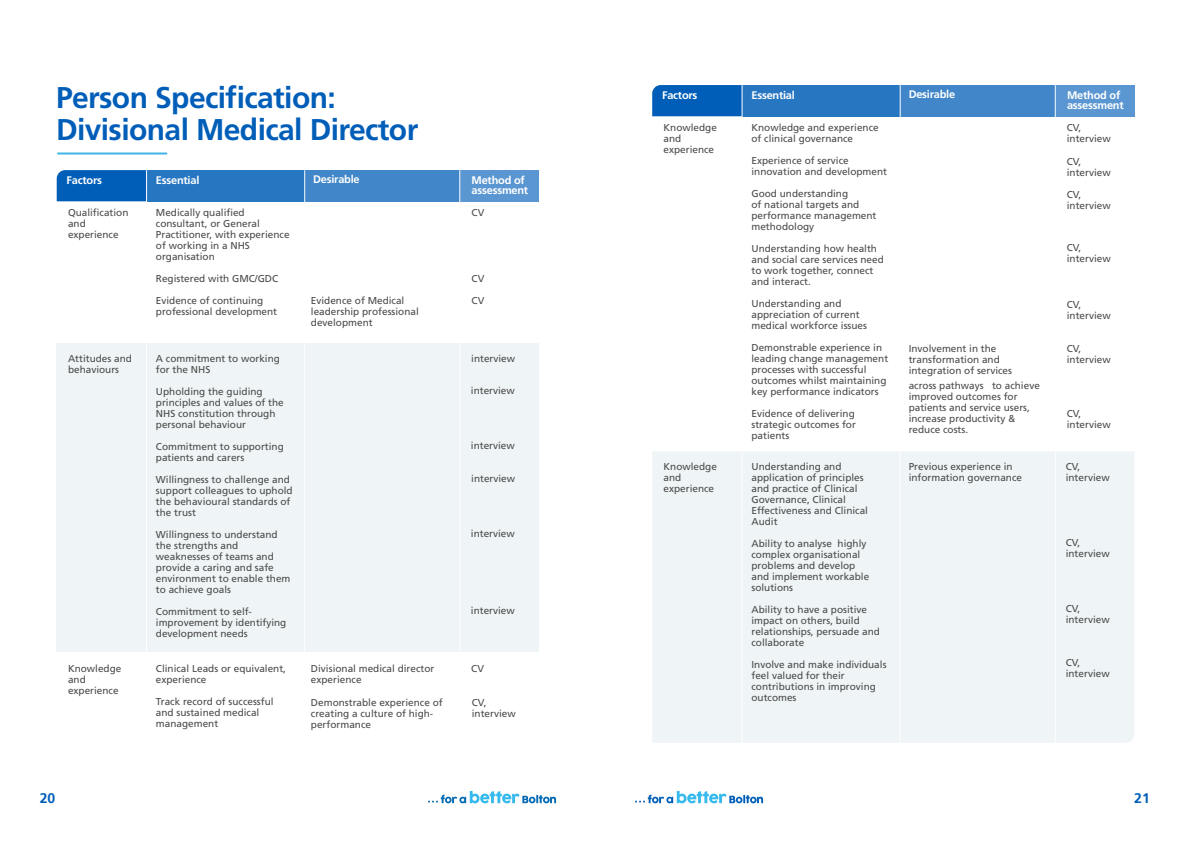
<style>
.page{position:relative;width:1191px;height:842px;background:#fff}
.page>*{position:absolute;margin:0;border:0;box-sizing:border-box;transform-origin:0 0}
.t1{font:700 30px "Frutiger LT Pro";letter-spacing:-.02em;color:#005eb8}
.t2{font:700 14px "Frutiger LT Pro";color:#005eb8}
.t3{font:700 11px/10px "Frutiger LT Pro";letter-spacing:-.02em;color:#fff}
.t4{font:10px/11px "Frutiger LT Pro";color:#4a4a49}
</style>
<div class="page">
<svg style="left:428px;top:791px;width:128px;height:12px"></svg>
<svg style="left:635px;top:791px;width:128px;height:12px"></svg>
<svg style="left:57px;top:170px;width:482px;height:31px;background:#307cc5"></svg>
<svg style="left:652px;top:85px;width:482px;height:31px;background:#307cc5"></svg>
<hr style="left:58px;top:152px;width:108px;height:2px;background:#41b6e6">
<div style="left:57px;top:343px;width:482px;height:309px;background:#eff4f6"></div>
<div style="left:652px;top:452px;width:482px;height:291px;background:#eff4f6"></div>
<hr style="left:146px;top:170px;width:1px;height:573px;background:#fff">
<hr style="left:742px;top:85px;width:1px;height:661px;background:#fff">
<hr style="left:459px;top:170px;width:1px;height:573px;background:#fff">
<hr style="left:1055px;top:85px;width:1px;height:661px;background:#fff">
<hr style="left:304px;top:170px;width:1px;height:573px;background:#fff">
<hr style="left:900px;top:85px;width:1px;height:661px;background:#fff">
<h1 class="t1" style="left:56px;top:79px;width:281px">Person Specification:</h1>
<p class="t3" style="left:662px;top:90px;width:37px">Factors</p>
<p class="t3" style="left:751px;top:90px;width:45px">Essential</p>
<p class="t3" style="left:908px;top:90px;width:48px">Desirable</p>
<p class="t3" style="left:1067px;top:90px;width:55px">Method of</p>
<p class="t3" style="left:1067px;top:100px;width:58px">assessment</p>
<h1 class="t1" style="left:56px;top:111px;width:364px">Divisional Medical Director</h1>
<p class="t3" style="left:67px;top:175px;width:37px">Factors</p>
<p class="t3" style="left:156px;top:175px;width:45px">Essential</p>
<p class="t3" style="left:313px;top:175px;width:48px">Desirable</p>
<p class="t3" style="left:471px;top:175px;width:58px">Method of assessment</p>
<p class="t4" style="left:68px;top:207px;width:62px">Qualification and experience</p>
<p class="t4" style="left:156px;top:207px;width:135px">Medically qualified consultant, or General<br>Practitioner, with experience of working in a NHS organisation</p>
<p class="t4" style="left:156px;top:273px;width:124px">Registered with GMC/GDC</p>
<p class="t4" style="left:156px;top:295px;width:123px">Evidence of continuing professional development</p>
<p class="t4" style="left:311px;top:295px;width:109px">Evidence of Medical leadership professional development</p>
<p class="t4" style="left:471px;top:207px;width:14px">CV</p>
<p class="t4" style="left:471px;top:273px;width:14px">CV</p>
<p class="t4" style="left:471px;top:295px;width:14px">CV</p>
<p class="t4" style="left:68px;top:353px;width:65px">Attitudes and behaviours</p>
<p class="t4" style="left:68px;top:663px;width:55px">Knowledge and experience</p>
<p class="t4" style="left:156px;top:353px;width:125px">A commitment to working for the NHS</p>
<p class="t4" style="left:156px;top:386px;width:129px">Upholding the guiding principles and values of the<br>NHS constitution through personal behaviour</p>
<p class="t4" style="left:156px;top:441px;width:129px">Commitment to supporting patients and carers</p>
<p class="t4" style="left:156px;top:474px;width:138px">Willingness to challenge and support colleagues to uphold the behavioural standards of the trust</p>
<p class="t4" style="left:156px;top:529px;width:136px">Willingness to understand the strengths and weaknesses of teams and provide a caring and safe environment to enable them to achieve goals</p>
<p class="t4" style="left:156px;top:606px;width:132px">Commitment to self&shy;improvement by identifying development needs</p>
<p class="t4" style="left:156px;top:663px;width:132px">Clinical Leads or equivalent, experience</p>
<p class="t4" style="left:156px;top:696px;width:119px">Track record of successful and sustained medical management</p>
<p class="t4" style="left:311px;top:663px;width:125px">Divisional medical director experience</p>
<p class="t4" style="left:311px;top:697px;width:133px">Demonstrable experience of creating a culture of high&shy;performance</p>
<p class="t4" style="left:471px;top:353px;width:45px">interview</p>
<p class="t4" style="left:471px;top:385px;width:45px">interview</p>
<p class="t4" style="left:471px;top:440px;width:45px">interview</p>
<p class="t4" style="left:471px;top:473px;width:45px">interview</p>
<p class="t4" style="left:471px;top:528px;width:45px">interview</p>
<p class="t4" style="left:471px;top:605px;width:45px">interview</p>
<p class="t4" style="left:471px;top:663px;width:14px">CV</p>
<p class="t4" style="left:472px;top:697px;width:45px">CV, interview</p>
<p class="t4" style="left:663px;top:122px;width:55px">Knowledge and experience</p>
<p class="t4" style="left:663px;top:461px;width:55px">Knowledge and experience</p>
<p class="t4" style="left:751px;top:122px;width:129px">Knowledge and experience of clinical governance</p>
<p class="t4" style="left:751px;top:155px;width:137px">Experience of service innovation and development</p>
<p class="t4" style="left:751px;top:188px;width:127px">Good understanding<br>of national targets and performance management methodology</p>
<p class="t4" style="left:751px;top:243px;width:134px">Understanding how health and social care services need to work together, connect and interact.</p>
<p class="t4" style="left:751px;top:298px;width:117px">Understanding and appreciation of current medical workforce issues</p>
<p class="t4" style="left:751px;top:342px;width:138px">Demonstrable experience in leading change management processes with successful outcomes whilst maintaining key performance indicators</p>
<p class="t4" style="left:751px;top:408px;width:106px;text-align:justify">Evidence of delivering strategic outcomes for patients</p>
<p class="t4" style="left:751px;top:461px;width:118px">Understanding and application of principles and practice of Clinical<br>Governance, Clinical<br>Effectiveness and Clinical<br>Audit</p>
<p class="t4" style="left:751px;top:538px;width:119px">Ability to analyse highly complex organisational problems and develop and implement workable solutions</p>
<p class="t4" style="left:751px;top:604px;width:130px">Ability to have a positive impact on others, build relationships, persuade and collaborate</p>
<p class="t4" style="left:751px;top:659px;width:137px">Involve and make individuals feel valued for their contributions in improving outcomes</p>
<p class="t4" style="left:908px;top:343px;width:105px">Involvement in the transformation and integration of services</p>
<p class="t4" style="left:908px;top:380px;width:133px">across pathways to achieve improved outcomes for patients and service users, increase productivity &amp; reduce costs.</p>
<p class="t4" style="left:1066px;top:122px;width:45px">CV, interview</p>
<p class="t4" style="left:1066px;top:156px;width:45px">CV, interview</p>
<p class="t4" style="left:1066px;top:189px;width:45px">CV, interview</p>
<p class="t4" style="left:1066px;top:242px;width:45px">CV, interview</p>
<p class="t4" style="left:1066px;top:299px;width:45px">CV, interview</p>
<p class="t4" style="left:1066px;top:343px;width:45px">CV, interview</p>
<p class="t4" style="left:1066px;top:408px;width:45px">CV, interview</p>
<p class="t4" style="left:908px;top:461px;width:115px">Previous experience in information governance</p>
<p class="t4" style="left:1065px;top:461px;width:45px">CV, interview</p>
<p class="t4" style="left:1065px;top:537px;width:45px">CV, interview</p>
<p class="t4" style="left:1065px;top:603px;width:45px">CV, interview</p>
<p class="t4" style="left:1065px;top:657px;width:45px">CV, interview</p>
<h2 class="t2" style="left:40px;top:790px;width:17px">20</h2>
<h2 class="t2" style="left:1134px;top:790px;width:17px">21</h2>
</div>
